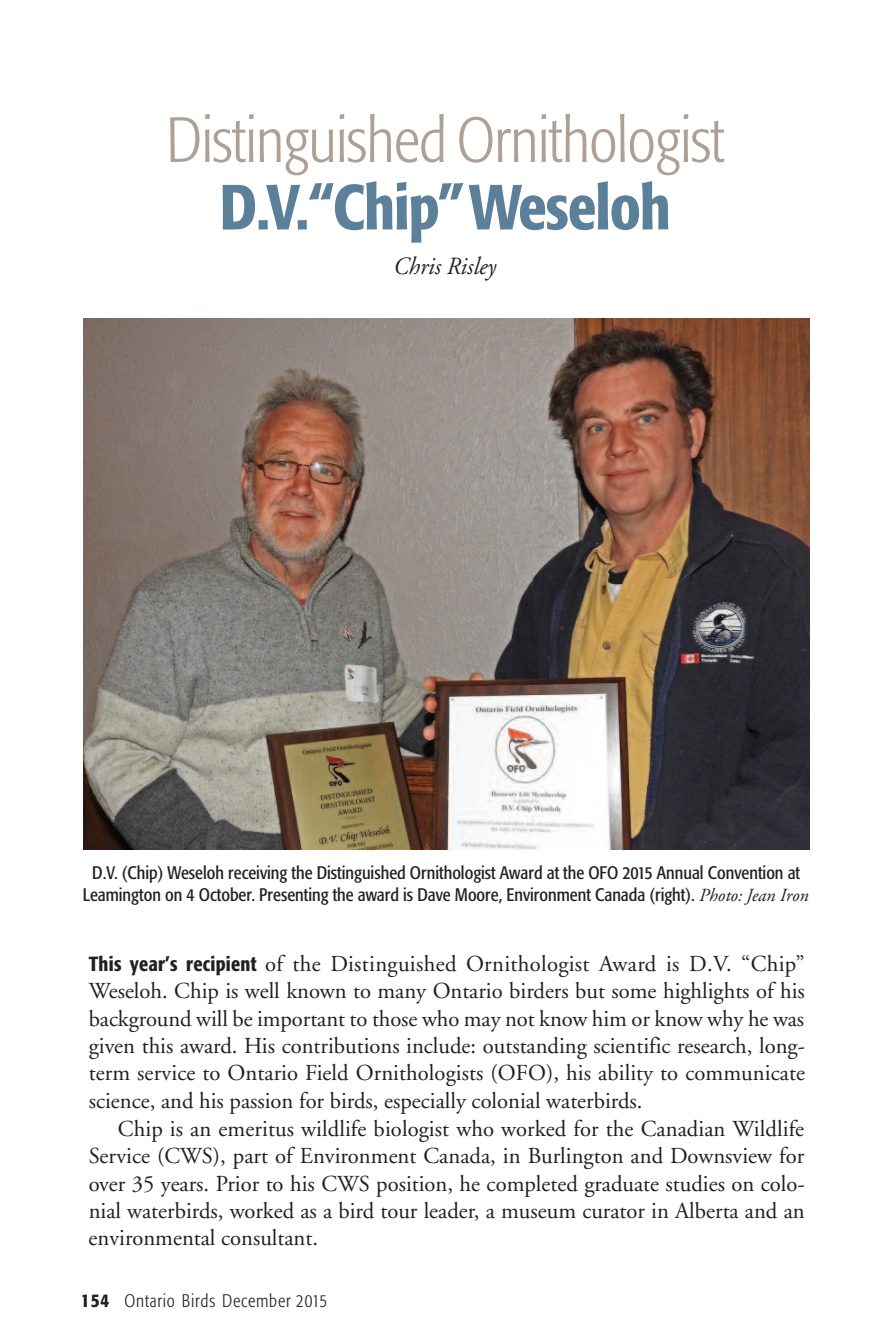
<style>
.page{position:relative;width:891px;height:1337px;background:#fff}
.page>*{position:absolute;margin:0;border:0;box-sizing:border-box;transform-origin:0 0}
.t1{font:300 condensed 63px "Formata";letter-spacing:-.015em;color:#aea095}
.t2{font:500 condensed 63px "Formata";letter-spacing:-.015em;color:#5c809a}
.t3{font:italic 24.75px "Adobe Garamond";color:#231f20;scale:.96 1}
.t4{font:22.72px/27.2px "Adobe Garamond";color:#231f20;text-align:justify}
.t5{font:condensed 18px/22.5px "Formata";color:#231f20;text-align:center}
.t6{font:300 condensed 18px "Formata";letter-spacing:.045em;color:#231f20}
.s1{font-family:"Adobe Garamond";font-style:italic;font-stretch:normal;font-size:18.45px}
.s2{font-family:"Formata";font-weight:500;font-stretch:condensed;font-size:20.25px}
.s3{font-weight:500;font-size:19.12px}
</style>
<div class="page">
<img style="left:84px;top:319px;width:726px;height:530px">
<h1 class="t1" style="left:166px;top:115px;width:560px">Distinguished Ornithologist</h1>
<h1 class="t2" style="left:220px;top:182px;width:452px">D.V.“Chip”Weseloh</h1>
<p class="t3" style="left:392px;top:257px;width:109px">Chris Risley</p>
<p class="t5" style="left:83px;top:862px;width:727px">D.V. (Chip) Weseloh receiving the Distinguished Ornithologist Award at the OFO 2015 Annual Convention at<br>Leamington on 4 October. Presenting the award is Dave Moore, Environment Canada (right). <span class="s1">Photo: Jean Iron</span></p>
<p class="t4" style="left:89px;top:952px;width:718px"><span class="s2">This year’s recipient</span> of the Distinguished Ornithologist Award is D.V. “Chip” Weseloh. Chip is well known to many Ontario birders but some highlights of his background will be important to those who may not know him or know why he was given this award. His contributions include: outstanding scientific research, long&shy;term service to Ontario Field Ornithologists (OFO), his ability to communicate science, and his passion for birds, especially colonial waterbirds.</p>
<p class="t4" style="left:89px;top:1117px;width:718px;text-indent:29px">Chip is an emeritus wildlife biologist who worked for the Canadian Wildlife Service (CWS), part of Environment Canada, in Burlington and Downsview for over 35 years. Prior to his CWS position, he completed graduate studies on colo&shy;nial waterbirds, worked as a bird tour leader, a museum curator in Alberta and an environmental consultant.</p>
<p class="t6" style="left:81px;top:1293px;width:247px"><span class="s3">154</span> Ontario Birds December 2015</p>
</div>
